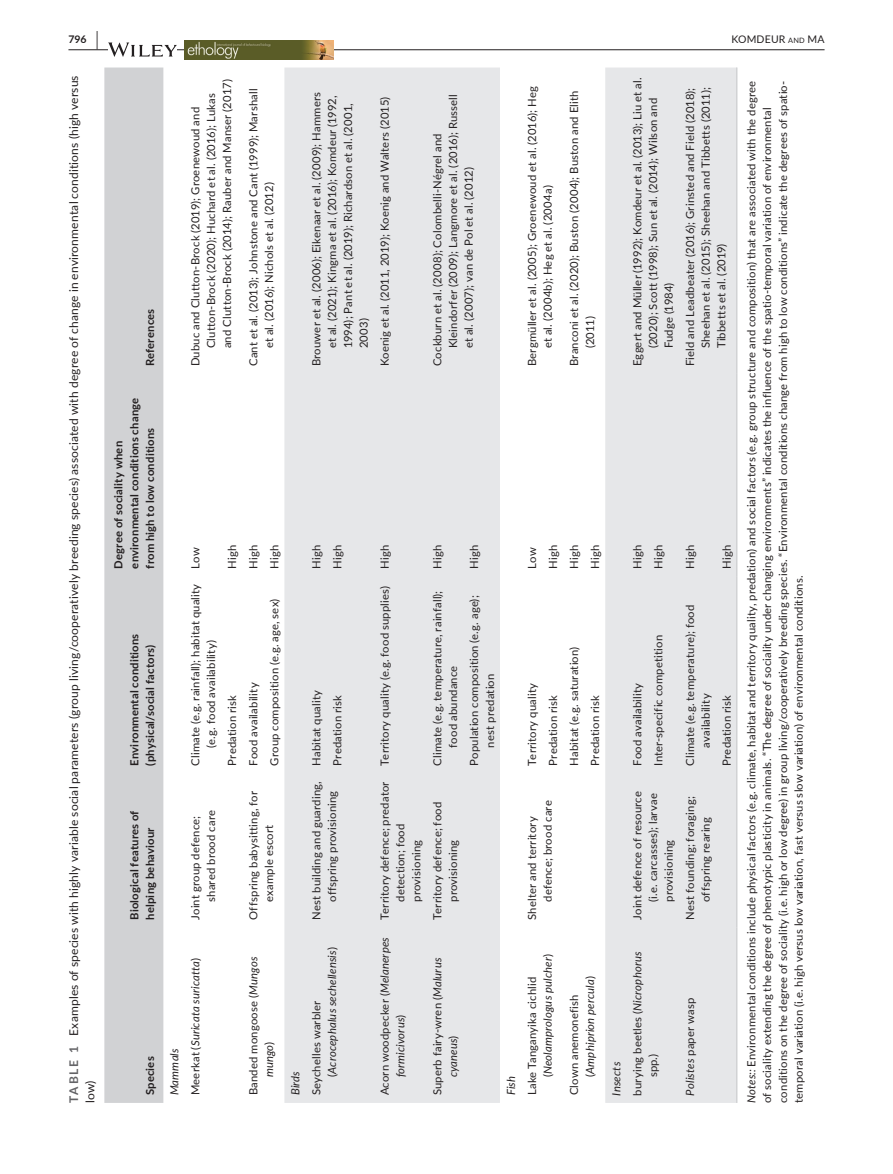
<style>
.page{position:relative;width:893px;height:1174px;background:#fff}
.page>*{position:absolute;margin:0;border:0;box-sizing:border-box;transform-origin:0 0}
.t1{font:12px/16.5px "Lato";letter-spacing:.015em;color:#231f20}
.t2{font:11.25px/15.8px "Lato";letter-spacing:.015em;color:#231f20}
.t3{font:700 11.25px/15.8px "Lato";letter-spacing:.015em;color:#231f20}
.t4{font:italic 11.25px/21px "Lato";letter-spacing:.015em;color:#231f20}
.t5{font:10.5px "Lato";letter-spacing:.02em;color:#231f20}
.t6{font:700 10.5px "Lato";color:#231f20}
.s1{font-size:19.5px}
.s2{font-size:7.35px}
.s3{font-weight:700;color:#636366}
.s4{font-style:italic}
.s5{font-style:normal}
</style>
<div class="page">
<hr style="left:68px;top:49px;width:756px;height:1px;background:#231f20">
<svg style="left:108px;top:42px;width:69px;height:15px"></svg>
<img style="left:185px;top:40px;width:148px;height:19px">
<div style="left:104px;top:68px;width:59px;height:1034px;background:#d1d2d4"></div>
<svg style="left:284px;top:68px;width:452px;height:1034px;fill:#e6e7e9"></svg>
<hr style="left:736px;top:927px;width:1px;height:175px;background:#d1d2d4">
<hr style="left:736px;top:773px;width:1px;height:154px;background:#d1d2d4">
<hr style="left:736px;top:576px;width:1px;height:197px;background:#d1d2d4">
<hr style="left:736px;top:374px;width:1px;height:202px;background:#d1d2d4">
<hr style="left:736px;top:68px;width:1px;height:306px;background:#d1d2d4">
<p class="t6" style="left:68px;top:31px;width:31px">796 <span class="s1">|</span></p>
<p class="t5" style="left:731px;top:31px;width:95px">KOMDEUR <span class="s2">and</span> MA</p>
<p class="t1" style="left:65px;top:1102px;width:1029px;rotate:-90deg"><span class="s3">TABLE 1</span> Examples of species with highly variable social parameters (group living/cooperatively breeding species) associated with degree of change in environmental conditions (high versus low)</p>
<p class="t2" style="left:629px;top:348px;width:272px;text-indent:-18px;rotate:-90deg">Eggert and Müller (1992); Komdeur et al. (2013); Liu et al. (2020); Scott (1998); Sun et al. (2014); Wilson and<br>Fudge (1984)</p>
<p class="t2" style="left:187px;top:348px;width:271px;text-indent:-18px;rotate:-90deg">Dubuc and Clutton-Brock (2019); Groenewoud and<br>Clutton-Brock (2020); Huchard et al. (2016); Lukas and Clutton-Brock (2014); Rauber and Manser (2017)</p>
<p class="t2" style="left:743px;top:1103px;width:1023px;rotate:-90deg"><span class="s4">Notes::</span> Environmental conditions include physical factors (e.g. climate, habitat and territory quality, predation) and social factors (e.g. group structure and composition) that are associated with the degree of sociality extending the degree of phenotypic plasticity in animals. “The degree of sociality under changing environments” indicates the influence of the spatio-temporal variation of environmental conditions on the degree of sociality (i.e. high or low degree) in group living/cooperatively breeding species. “Environmental conditions change from high to low conditions” indicate the degrees of spatio&shy;temporal variation (i.e. high versus low variation, fast versus slow variation) of environmental conditions.</p>
<p class="t2" style="left:524px;top:348px;width:264px;text-indent:-18px;rotate:-90deg">Bergmüller et al. (2005); Groenewoud et al. (2016); Heg et al. (2004b); Heg et al. (2004a)</p>
<p class="t2" style="left:682px;top:348px;width:263px;text-align:justify;text-indent:-18px;rotate:-90deg">Field and Leadbeater (2016); Grinsted and Field (2018); Sheehan et al. (2015); Sheehan and Tibbetts (2011); Tibbetts et al. (2019)</p>
<p class="t2" style="left:245px;top:348px;width:261px;text-indent:-18px;rotate:-90deg">Cant et al. (2013); Johnstone and Cant (1999); Marshall et al. (2016); Nichols et al. (2012)</p>
<p class="t2" style="left:566px;top:348px;width:259px;text-indent:-18px;rotate:-90deg">Branconi et al. (2020); Buston (2004); Buston and Elith (2011)</p>
<p class="t2" style="left:308px;top:348px;width:258px;text-indent:-18px;rotate:-90deg">Brouwer et al. (2006); Eikenaar et al. (2009); Hammers et al. (2021); Kingma et al. (2016); Komdeur (1992, 1994); Pant et al. (2019); Richardson et al. (2001, 2003)</p>
<p class="t2" style="left:429px;top:348px;width:256px;text-indent:-18px;rotate:-90deg">Cockburn et al. (2008); Colombelli-Négrel and<br>Kleindorfer (2009); Langmore et al. (2016); Russell et al. (2007); van de Pol et al. (2012)</p>
<p class="t2" style="left:376px;top:366px;width:271px;rotate:-90deg">Koenig et al. (2011, 2019); Koenig and Walters (2015)</p>
<p class="t3" style="left:142px;top:366px;width:59px;rotate:-90deg">References</p>
<p class="t3" style="left:110px;top:568px;width:172px;rotate:-90deg">Degree of sociality when environmental conditions change from high to low conditions</p>
<p class="t2" style="left:224px;top:569px;width:25px;rotate:-90deg">High</p>
<p class="t2" style="left:245px;top:569px;width:25px;rotate:-90deg">High</p>
<p class="t2" style="left:266px;top:569px;width:25px;rotate:-90deg">High</p>
<p class="t2" style="left:308px;top:569px;width:25px;rotate:-90deg">High</p>
<p class="t2" style="left:429px;top:569px;width:25px;rotate:-90deg">High</p>
<p class="t2" style="left:329px;top:569px;width:25px;rotate:-90deg">High</p>
<p class="t2" style="left:376px;top:569px;width:25px;rotate:-90deg">High</p>
<p class="t2" style="left:466px;top:569px;width:25px;rotate:-90deg">High</p>
<p class="t2" style="left:545px;top:569px;width:25px;rotate:-90deg">High</p>
<p class="t2" style="left:566px;top:569px;width:25px;rotate:-90deg">High</p>
<p class="t2" style="left:587px;top:569px;width:25px;rotate:-90deg">High</p>
<p class="t2" style="left:629px;top:569px;width:25px;rotate:-90deg">High</p>
<p class="t2" style="left:650px;top:569px;width:25px;rotate:-90deg">High</p>
<p class="t2" style="left:682px;top:569px;width:25px;rotate:-90deg">High</p>
<p class="t2" style="left:718px;top:569px;width:25px;rotate:-90deg">High</p>
<p class="t2" style="left:187px;top:568px;width:23px;rotate:-90deg">Low</p>
<p class="t2" style="left:524px;top:569px;width:23px;rotate:-90deg">Low</p>
<p class="t2" style="left:187px;top:747px;width:165px;text-indent:-18px;rotate:-90deg">Climate (e.g. rainfall); habitat quality (e.g. food availability)</p>
<p class="t2" style="left:376px;top:765px;width:181px;rotate:-90deg">Territory quality (e.g. food supplies)</p>
<p class="t2" style="left:429px;top:747px;width:158px;text-indent:-18px;rotate:-90deg">Climate (e.g. temperature, rainfall); food abundance</p>
<p class="t2" style="left:466px;top:747px;width:154px;text-indent:-18px;rotate:-90deg">Population composition (e.g. age); nest predation</p>
<p class="t2" style="left:266px;top:765px;width:169px;rotate:-90deg">Group composition (e.g. age, sex)</p>
<p class="t2" style="left:682px;top:747px;width:144px;text-indent:-18px;rotate:-90deg">Climate (e.g. temperature); food availability</p>
<p class="t3" style="left:126px;top:765px;width:133px;rotate:-90deg">Environmental conditions (physical/social factors)</p>
<p class="t2" style="left:650px;top:765px;width:132px;rotate:-90deg">Inter-specific competition</p>
<p class="t2" style="left:566px;top:765px;width:120px;rotate:-90deg">Habitat (e.g. saturation)</p>
<p class="t2" style="left:245px;top:765px;width:84px;rotate:-90deg">Food availability</p>
<p class="t2" style="left:629px;top:765px;width:84px;rotate:-90deg">Food availability</p>
<p class="t2" style="left:524px;top:765px;width:84px;rotate:-90deg">Territory quality</p>
<p class="t2" style="left:308px;top:765px;width:77px;rotate:-90deg">Habitat quality</p>
<p class="t2" style="left:224px;top:765px;width:72px;rotate:-90deg">Predation risk</p>
<p class="t2" style="left:329px;top:765px;width:72px;rotate:-90deg">Predation risk</p>
<p class="t2" style="left:545px;top:765px;width:72px;rotate:-90deg">Predation risk</p>
<p class="t2" style="left:587px;top:765px;width:72px;rotate:-90deg">Predation risk</p>
<p class="t2" style="left:718px;top:765px;width:72px;rotate:-90deg">Predation risk</p>
<p class="t2" style="left:308px;top:902px;width:122px;text-indent:-18px;rotate:-90deg">Nest building and guarding, offspring provisioning</p>
<p class="t2" style="left:376px;top:902px;width:122px;text-indent:-18px;rotate:-90deg">Territory defence; predator detection; food provisioning</p>
<p class="t2" style="left:245px;top:902px;width:112px;text-indent:-18px;rotate:-90deg">Offspring babysitting, for example escort</p>
<p class="t2" style="left:629px;top:902px;width:112px;text-indent:-18px;rotate:-90deg">Joint defence of resource (i.e. carcasses); larvae provisioning</p>
<p class="t2" style="left:682px;top:920px;width:125px;text-align:center;rotate:-90deg">Nest founding; foraging; offspring rearing</p>
<p class="t2" style="left:524px;top:902px;width:103px;text-indent:-18px;rotate:-90deg">Shelter and territory defence; brood care</p>
<p class="t2" style="left:429px;top:902px;width:101px;text-indent:-18px;rotate:-90deg">Territory defence; food provisioning</p>
<p class="t2" style="left:187px;top:902px;width:93px;text-indent:-18px;rotate:-90deg">Joint group defence; shared brood care</p>
<p class="t3" style="left:126px;top:920px;width:111px;rotate:-90deg">Biological features of helping behaviour</p>
<p class="t4" style="left:376px;top:1077px;width:142px;line-height:15.8px;text-indent:-18px;rotate:-90deg"><span class="s5">Acorn woodpecker (</span>Melanerpes formicivorus<span class="s5">)</span></p>
<p class="t4" style="left:308px;top:1077px;width:132px;line-height:15.8px;text-indent:-18px;rotate:-90deg"><span class="s5">Seychelles warbler (</span>Acrocephalus sechellensis<span class="s5">)</span></p>
<p class="t4" style="left:605px;top:1095px;width:145px;rotate:-90deg">Insects<br><span class="s5">burying beetles (</span>Nicrophorus</p>
<p class="t2" style="left:524px;top:1077px;width:125px;text-indent:-18px;rotate:-90deg">Lake Tanganyika cichlid (<span class="s4">Neolamprologus pulcher</span>)</p>
<p class="t2" style="left:245px;top:1077px;width:122px;text-indent:-18px;rotate:-90deg">Banded mongoose (<span class="s4">Mungos mungo</span>)</p>
<p class="t2" style="left:429px;top:1077px;width:121px;text-indent:-18px;rotate:-90deg">Superb fairy-wren (<span class="s4">Malurus cyaneus</span>)</p>
<p class="t4" style="left:163px;top:1095px;width:139px;rotate:-90deg">Mammals<br><span class="s5">Meerkat (</span>Suricata suricatta<span class="s5">)</span></p>
<p class="t2" style="left:566px;top:1077px;width:102px;text-indent:-18px;rotate:-90deg">Clown anemonefish (<span class="s4">Amphiprion percula</span>)</p>
<p class="t2" style="left:682px;top:1095px;width:99px;rotate:-90deg"><span class="s4">Polistes</span> paper wasp</p>
<p class="t2" style="left:645px;top:1077px;width:25px;rotate:-90deg">spp.)</p>
<p class="t3" style="left:142px;top:1095px;width:41px;rotate:-90deg">Species</p>
<p class="t4" style="left:284px;top:1095px;width:26px;rotate:-90deg">Birds</p>
<p class="t4" style="left:500px;top:1095px;width:21px;rotate:-90deg">Fish</p>
</div>
